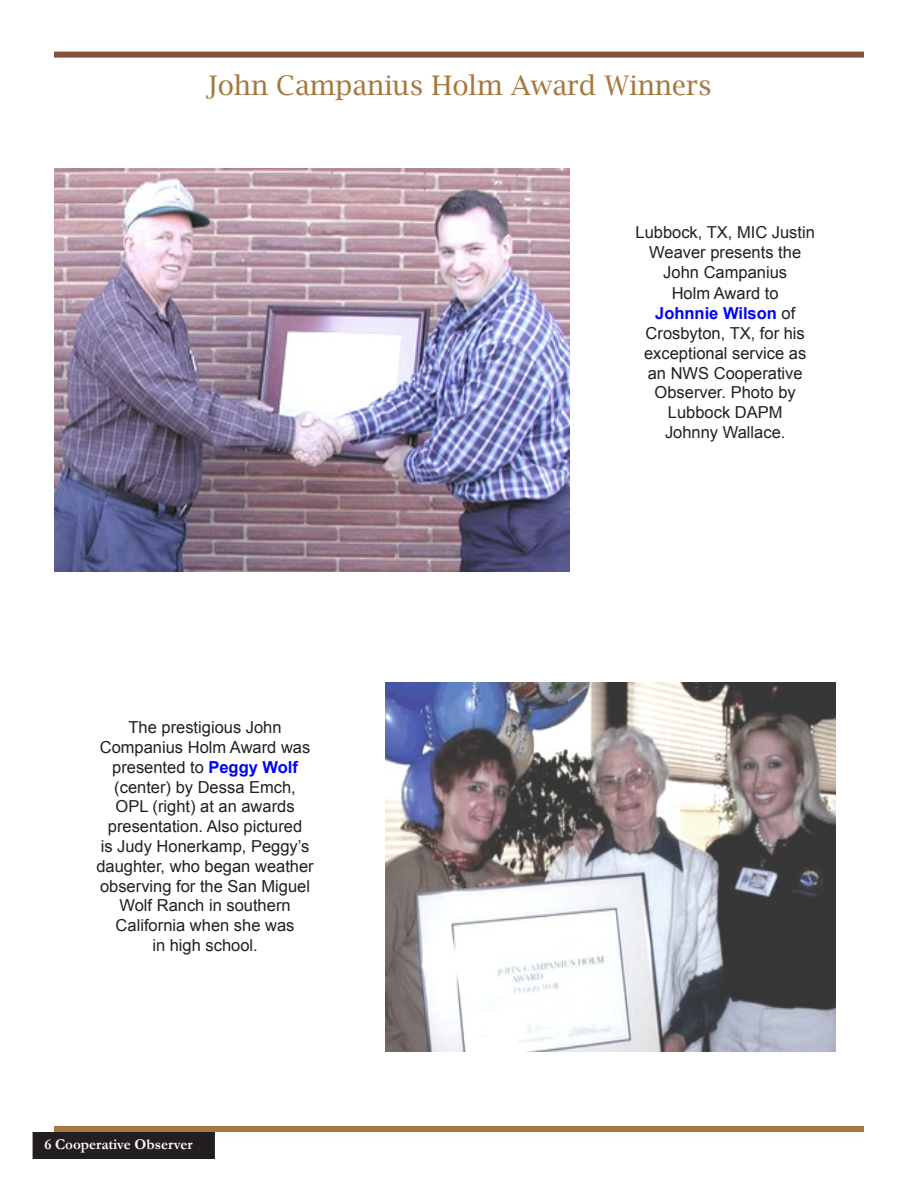
<style>
.page{position:relative;width:918px;height:1188px;background:#fff}
.page>*{position:absolute;margin:0;border:0;box-sizing:border-box;transform-origin:0 0}
.t1{font:27px "Lucida Bright";color:#a5783f}
.t2{font:16.5px/19.8px "Arial";color:#231f20;text-align:center}
.t3{font:700 15px "Garamond";color:#fff}
.s1{font-weight:700;color:#00f}
</style>
<div class="page">
<div style="left:33px;top:1133px;width:181px;height:25px;background:#231f20"></div>
<div style="left:33px;top:1132px;width:182px;height:27px;border:2px solid #231f20"></div>
<div style="left:54px;top:1126px;width:810px;height:6px;background:#a5783f"></div>
<img style="left:386px;top:682px;width:450px;height:370px">
<div style="left:54px;top:52px;width:810px;height:6px;background:#835237"></div>
<img style="left:54px;top:169px;width:515px;height:403px">
<h1 class="t1" style="left:206px;top:70px;width:507px">John Campanius Holm Award Winners</h1>
<p class="t2" style="left:96px;top:718px;width:219px">The prestigious John<br>Companius Holm Award was presented to <span class="s1">Peggy Wolf </span>(center) by Dessa Emch,<br>OPL (right) at an awards presentation. Also pictured<br>is Judy Honerkamp, Peggy’s daughter, who began weather observing for the San Miguel<br>Wolf Ranch in southern<br>California when she was<br>in high school.</p>
<p class="t3" style="left:44px;top:1134px;width:150px">6 Cooperative Observer</p>
<p class="t2" style="left:636px;top:223px;width:181px">Lubbock, TX, MIC Justin<br>Weaver presents the<br>John Campanius</p>
<p class="t2" style="left:644px;top:284px;width:164px">Holm Award to<br><span class="s1">Johnnie Wilson</span> of<br>Crosbyton, TX, for his exceptional service as an NWS Cooperative<br>Observer. Photo by<br>Lubbock DAPM<br>Johnny Wallace.</p>
</div>
